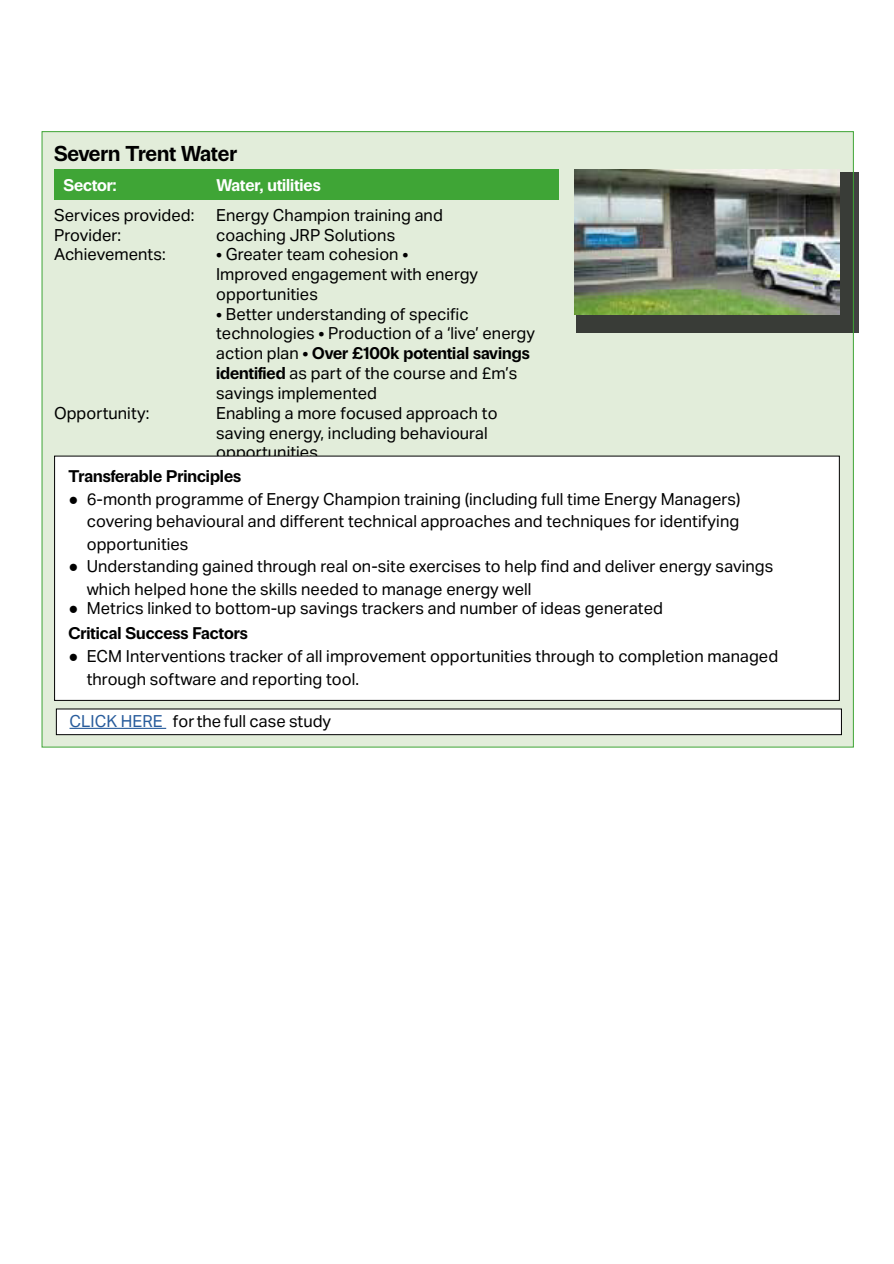
<style>
.page{position:relative;width:894px;height:1264px;background:#fff}
.page>*{position:absolute;margin:0;border:0;box-sizing:border-box;transform-origin:0 0}
.t1{font:700 21px "Parabolica";color:#000}
.t2{font:16.65px "Aktiv Grotesk";color:#000}
.t3{font:16.5px/19.8px "Aktiv Grotesk";color:#000}
.t4{font:700 16.5px "Parabolica";color:#000}
.t5{font:700 16.5px "Parabolica";color:#fff}
.s1{font-family:"Aktiv Grotesk";font-weight:400}
.s2{font-family:"Parabolica";font-weight:700;font-size:16.5px}
.s3{font-size:16.5px}
.s4{font-size:16.65px}
.s5{font-family:"Times New Roman"}
.s6{color:#285c9c}
</style>
<div class="page">
<img style="left:42px;top:132px;width:810px;height:614px">
<img style="left:57px;top:709px;width:783px;height:25px">
<hr style="left:69px;top:727px;width:52px;height:1px;background:#285c9c">
<hr style="left:121px;top:727px;width:45px;height:1px;background:#285c9c">
<img style="left:55px;top:456px;width:783px;height:243px">
<div style="left:54px;top:169px;width:505px;height:31px;background:#3fa536"></div>
<p class="t1" style="left:54px;top:138px;width:184px">Severn Trent Water</p>
<p class="t5" style="left:63px;top:173px;width:55px">Sector:</p>
<p class="t5" style="left:216px;top:173px;width:106px">Water, utilities</p>
<p class="t3" style="left:54px;top:205px;width:142px">Services provided:<br>Provider:</p>
<p class="t3" style="left:216px;top:205px;width:228px">Energy Champion training and coaching JRP Solutions</p>
<p class="t3" style="left:54px;top:244px;width:113px">Achievements:</p>
<p class="t3" style="left:216px;top:244px;width:263px">• Greater team cohesion •<br>Improved engagement with energy opportunities</p>
<p class="t3" style="left:216px;top:304px;width:320px">• Better understanding of specific technologies • Production of a ‘live’ energy</p>
<p class="t4" style="left:216px;top:341px;width:315px"><span class="s1">action plan •</span> Over £100k potential savings</p>
<p class="t2" style="left:216px;top:363px;width:303px"><span class="s2">identified</span> <span class="s3">as</span> part of the course and £m’s</p>
<p class="t3" style="left:216px;top:383px;width:162px"><span class="s4">savings</span> implemented</p>
<p class="t3" style="left:54px;top:403px;width:97px">Opportunity:</p>
<p class="t3" style="left:216px;top:403px;width:283px">Enabling a more focused approach to saving energy, including behavioural opportunities</p>
<p class="t4" style="left:68px;top:464px;width:174px">Transferable Principles</p>
<p class="t3" style="left:87px;top:487px;width:655px;line-height:22.5px;text-align:justify;text-indent:-18px"><span class="s5">●</span> 6-month programme of Energy Champion training (including full time Energy Managers) covering behavioural and different technical approaches and techniques for identifying opportunities</p>
<p class="t3" style="left:87px;top:555px;width:688px;line-height:22.5px;text-indent:-18px"><span class="s5">●</span> Understanding gained through real on-site exercises to help find and deliver energy savings which helped hone the skills needed to manage energy well</p>
<p class="t3" style="left:68px;top:598px;width:596px"><span class="s5">●</span> Metrics linked to bottom-up savings trackers and number of ideas generated</p>
<p class="t4" style="left:68px;top:621px;width:181px">Critical Success Factors</p>
<p class="t3" style="left:87px;top:645px;width:693px;line-height:22.5px;text-indent:-18px"><span class="s5">●</span> ECM Interventions tracker of all improvement opportunities through to completion managed through software and reporting tool.</p>
<p class="t3" style="left:69px;top:711px;width:263px"><span class="s6">CLICK HERE</span> for the full case study</p>
</div>
